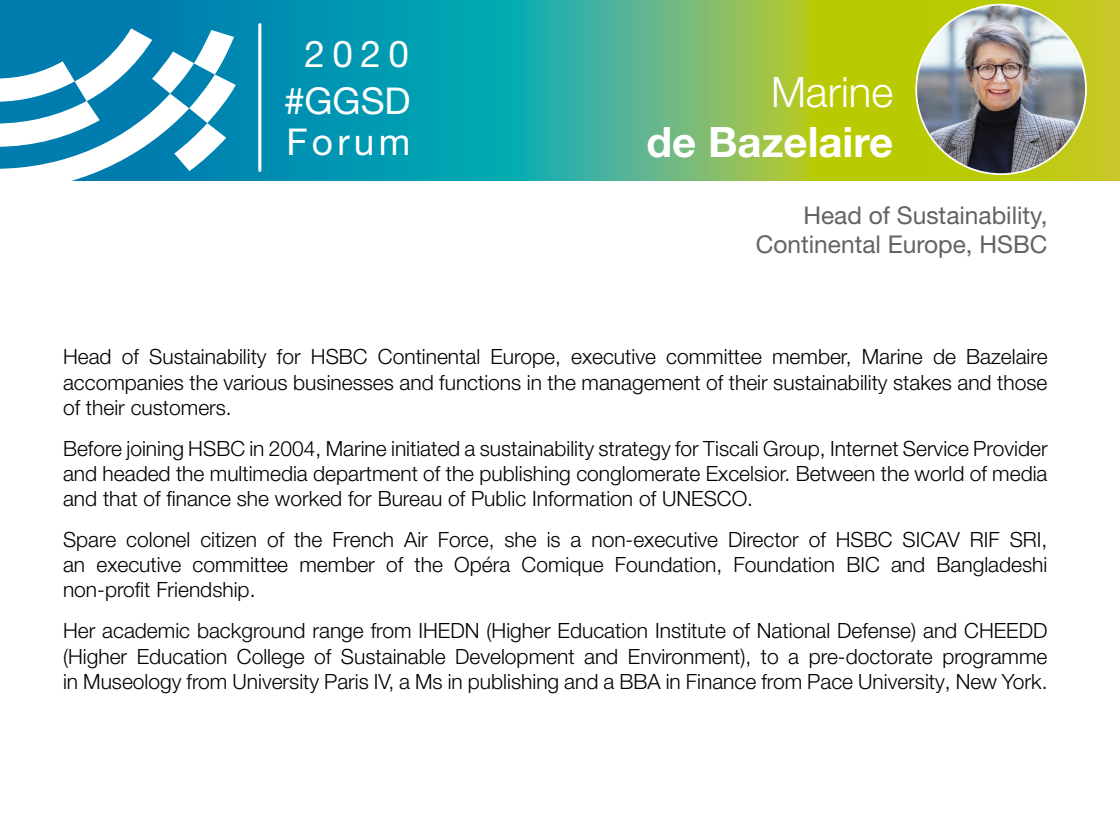
<style>
.page{position:relative;width:1120px;height:840px;background:#fff}
.page>*{position:absolute;margin:0;border:0;box-sizing:border-box;transform-origin:0 0}
.t1{font:700 42px "Helvetica Neue LT Pro";color:#fff}
.t2{font:300 42px "Helvetica Neue LT Pro";color:#fff}
.t3{font:36.93px/47.2px "Helvetica Neue LT Std";letter-spacing:.115em;color:#fff;text-align:center}
.t4{font:24.5px/29.4px "Helvetica Neue LT Std";color:#646363;text-align:right}
.t5{font:300 21px/25.2px "Helvetica Neue LT Pro";color:#000;text-align:justify}
</style>
<div class="page">
<svg style="left:0;top:0;width:1120px;height:180px;background:#52af77"></svg>
<img style="left:916px;top:5px;width:170px;height:169px;border-radius:85px">
<hr style="left:258px;top:25px;width:3px;height:145px;background:#fff">
<svg style="left:0;top:28px;width:236px;height:153px"></svg>
<h2 class="t3" style="left:284px;top:29px;width:128px">2020 #GGSD</h2>
<h2 class="t3" style="left:286px;top:118px;width:125px">Forum</h2>
<h1 class="t2" style="left:771px;top:66px;width:124px">Marine</h1>
<h1 class="t1" style="left:647px;top:116px;width:248px">de Bazelaire</h1>
<p class="t4" style="left:756px;top:200px;width:293px">Head of Sustainability,<br>Continental Europe, HSBC</p>
<p class="t5" style="left:63px;top:344px;width:986px">Head of Sustainability for HSBC Continental Europe, executive committee member, Marine de Bazelaire accompanies the various businesses and functions in the management of their sustainability stakes and those of their customers.</p>
<p class="t5" style="left:63px;top:435px;width:986px">Before joining HSBC in 2004, Marine initiated a sustainability strategy for Tiscali Group, Internet Service Provider and headed the multimedia department of the publishing conglomerate Excelsior. Between the world of media and that of finance she worked for Bureau of Public Information of UNESCO.</p>
<p class="t5" style="left:63px;top:527px;width:986px">Spare colonel citizen of the French Air Force, she is a non-executive Director of HSBC SICAV RIF SRI, an executive committee member of the Opéra Comique Foundation, Foundation BIC and Bangladeshi non-profit Friendship.</p>
<p class="t5" style="left:63px;top:618px;width:986px">Her academic background range from IHEDN (Higher Education Institute of National Defense) and CHEEDD (Higher Education College of Sustainable Development and Environment), to a pre-doctorate programme in Museology from University Paris IV, a Ms in publishing and a BBA in Finance from Pace University, New York.</p>
</div>
